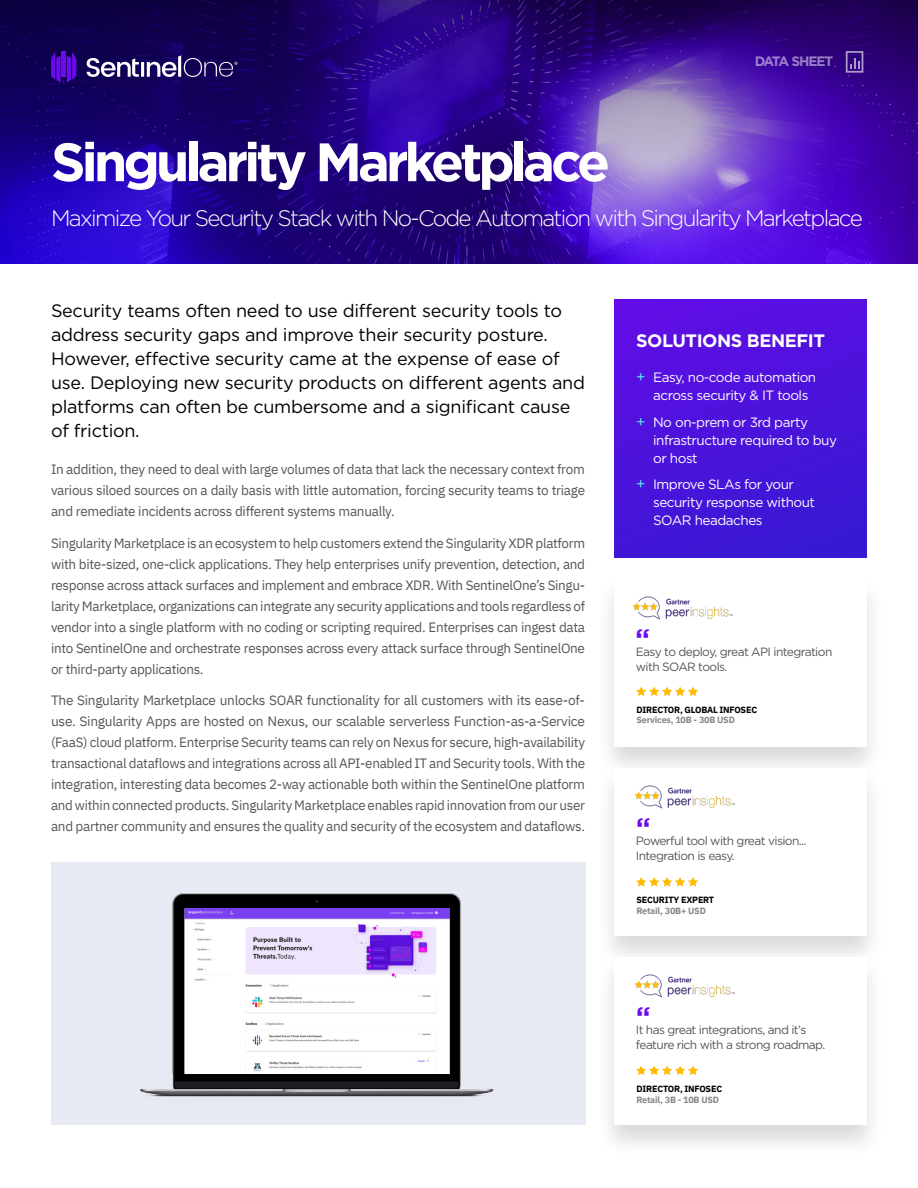
<style>
.page{position:relative;width:918px;height:1188px;background:#fff}
.page>*{position:absolute;margin:0;border:0;box-sizing:border-box;transform-origin:0 0}
.t1{font:700 54px "Gotham";letter-spacing:-.075em;color:#fff}
.t2{font:700 26.7px "Gotham";color:#6b0aea}
.t3{font:300 22.5px "Gotham";letter-spacing:-.075em;color:#fff}
.P_intro{font:18px/24px "Gotham";letter-spacing:-.015em;color:#000}
.White_Callout_Header{font:700 18px "Gotham";letter-spacing:-.025em;color:#fff}
.t4{font:700 13.65px "Gotham";letter-spacing:-.075em;color:#fff}
.t5{font:13.5px/21px "IBM Plex Sans";letter-spacing:-.02em;color:#575756;text-align:justify}
.t6{font:13.5px/18px "Gotham";letter-spacing:-.035em;color:#fff}
.Testimonial_P{font:12px/15px "Gotham";letter-spacing:-.05em;color:#575756}
.Testimonial_Small_WH{font:700 9px "IBM Plex Sans";letter-spacing:-.02em;color:#000}
.Testmionial_Where{font:700 9px "IBM Plex Sans";letter-spacing:-.02em;color:#878787}
.s1{font-size:15px;color:#56eef4}
</style>
<div class="page">
<svg style="left:0;top:0;width:918px;height:264px;background:#341092"></svg>
<svg style="left:846px;top:51px;width:17px;height:22px"></svg>
<hr style="left:62px;top:51px;width:4px;height:25px;background:#6b0aea">
<svg style="left:67px;top:52px;width:9px;height:31px"></svg>
<svg style="left:51px;top:52px;width:10px;height:31px"></svg>
<svg style="left:87px;top:55px;width:150px;height:22px"></svg>
<div style="left:615px;top:300px;width:252px;height:258px;background:linear-gradient(to bottom,#5d0ee3,#3a18d4)"></div>
<div style="left:51px;top:862px;width:534px;height:263px;background:#e7e9f3"></div>
<img style="left:140px;top:893px;width:353px;height:204px">
<img style="left:184px;top:908px;width:266px;height:166px">
<div style="left:596px;top:575px;width:290px;height:205px;background:#000;opacity:.15"></div>
<div style="left:615px;top:579px;width:252px;height:168px;background:#fff"></div>
<img style="left:632px;top:597px;width:101px;height:23px">
<svg style="left:636px;top:687px;width:62px;height:9px"></svg>
<div style="left:596px;top:764px;width:290px;height:205px;background:#000;opacity:.15"></div>
<div style="left:615px;top:768px;width:252px;height:168px;background:#fff"></div>
<svg style="left:636px;top:877px;width:62px;height:10px"></svg>
<img style="left:634px;top:786px;width:101px;height:23px">
<div style="left:596px;top:953px;width:290px;height:205px;background:#000;opacity:.15"></div>
<div style="left:615px;top:957px;width:252px;height:168px;background:#fff"></div>
<svg style="left:636px;top:1066px;width:62px;height:9px"></svg>
<img style="left:634px;top:974px;width:101px;height:23px">
<p class="t4" style="left:754px;top:52px;width:80px">DATA SHEET</p>
<h1 class="t1" style="left:51px;top:126px;width:561px">Singularity Marketplace</h1>
<h4 class="t3" style="left:51px;top:204px;width:813px">Maximize Your Security Stack with No-Code Automation with Singularity Marketplace</h4>
<p class="P_intro" style="left:51px;top:298px;width:535px">Security teams often need to use different security tools to address security gaps and improve their security posture.<br>However, effective security came at the expense of ease of use. Deploying new security products on different agents and platforms can often be cumbersome and a significant cause of friction.</p>
<p class="t5" style="left:51px;top:458px;width:536px">In addition, they need to deal with large volumes of data that lack the necessary context from various siloed sources on a daily basis with little automation, forcing security teams to triage and remediate incidents across different systems manually.</p>
<p class="t5" style="left:51px;top:531px;width:536px">Singularity Marketplace is an ecosystem to help customers extend the Singularity XDR platform with bite-sized, one-click applications. They help enterprises unify prevention, detection, and response across attack surfaces and implement and embrace XDR. With SentinelOne’s Singu&shy;larity Marketplace, organizations can integrate any security applications and tools regardless of vendor into a single platform with no coding or scripting required. Enterprises can ingest data into SentinelOne and orchestrate responses across every attack surface through SentinelOne or third-party applications.</p>
<p class="t5" style="left:51px;top:689px;width:536px">The Singularity Marketplace unlocks SOAR functionality for all customers with its ease-of&shy;use. Singularity Apps are hosted on Nexus, our scalable serverless Function-as-a-Service (FaaS) cloud platform. Enterprise Security teams can rely on Nexus for secure, high-availability transactional dataflows and integrations across all API-enabled IT and Security tools. With the integration, interesting data becomes 2-way actionable both within the SentinelOne platform and within connected products. Singularity Marketplace enables rapid innovation from our user and partner community and ensures the quality and security of the ecosystem and dataflows.</p>
<p class="White_Callout_Header" style="left:636px;top:329px;width:191px">SOLUTIONS BENEFIT</p>
<p class="t6" style="left:653px;top:368px;width:165px;text-indent:-17px"><span class="s1">+</span> Easy, no-code automation across security &amp; IT tools</p>
<p class="t6" style="left:653px;top:412px;width:186px;text-indent:-17px"><span class="s1">+</span> No on-prem or 3rd party infrastructure required to buy or host</p>
<p class="t6" style="left:653px;top:475px;width:163px;text-indent:-17px"><span class="s1">+</span> Improve SLAs for your security response without<br>SOAR headaches</p>
<p class="t2" style="left:635px;top:621px;width:16px">“</p>
<p class="Testimonial_P" style="left:636px;top:644px;width:198px">Easy to deploy, great API integration with SOAR tools.</p>
<p class="Testimonial_Small_WH" style="left:636px;top:703px;width:122px">DIRECTOR, GLOBAL INFOSEC</p>
<p class="Testmionial_Where" style="left:636px;top:713px;width:100px">Services, 10B - 30B USD</p>
<p class="t2" style="left:636px;top:810px;width:16px">“</p>
<p class="Testimonial_P" style="left:636px;top:833px;width:172px">Powerful tool with great vision...<br>Integration is easy.</p>
<p class="Testimonial_Small_WH" style="left:636px;top:893px;width:79px">SECURITY EXPERT</p>
<p class="Testmionial_Where" style="left:636px;top:903px;width:71px">Retail, 30B+ USD</p>
<p class="t2" style="left:636px;top:999px;width:16px">“</p>
<p class="Testimonial_P" style="left:636px;top:1022px;width:191px">It has great integrations, and it’s feature rich with a strong roadmap.</p>
<p class="Testimonial_Small_WH" style="left:636px;top:1082px;width:87px">DIRECTOR, INFOSEC</p>
<p class="Testmionial_Where" style="left:636px;top:1092px;width:84px">Retail, 3B - 10B USD</p>
</div>
